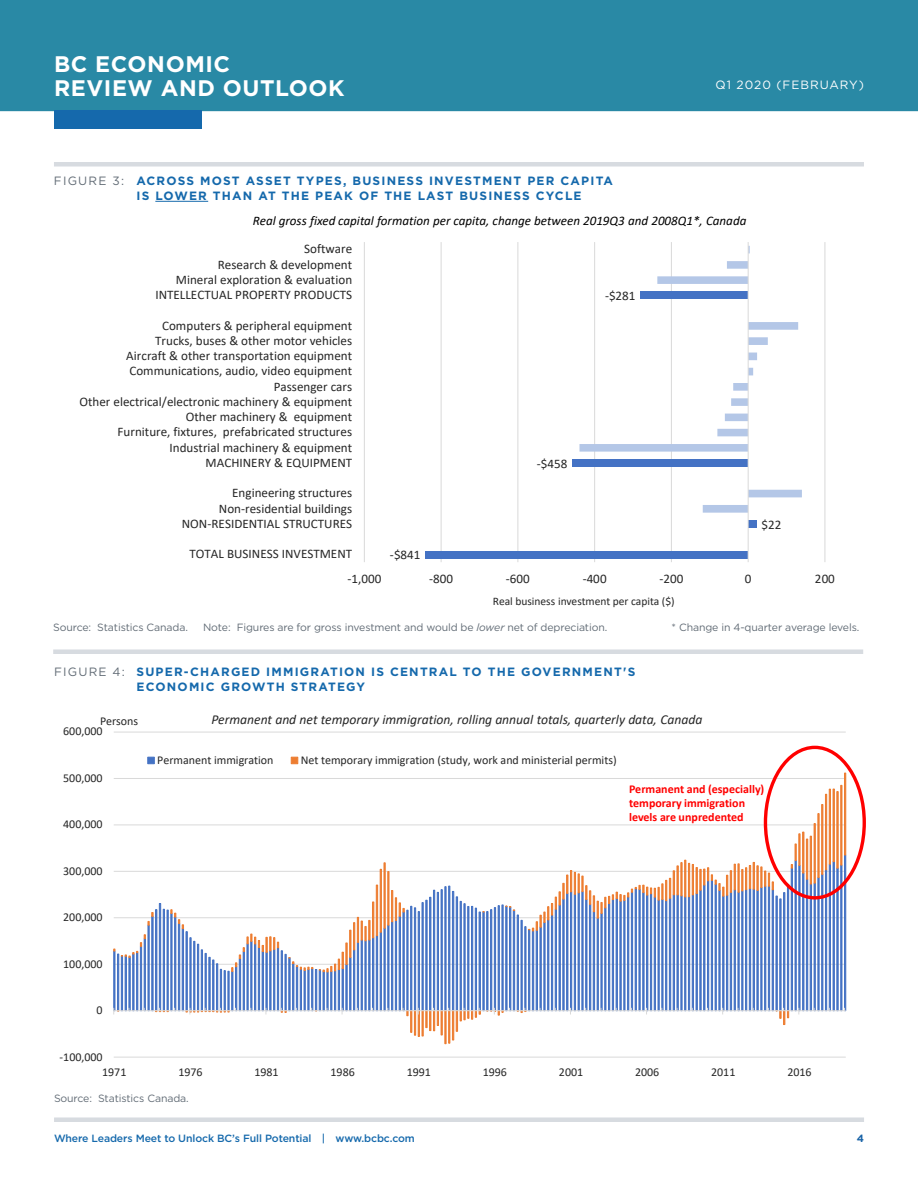
<style>
.page{position:relative;width:918px;height:1188px;background:#fff}
.page>*{position:absolute;margin:0;border:0;box-sizing:border-box;transform-origin:0 0}
.t1{font:700 22.5px/24px "Gotham";letter-spacing:.025em;color:#fff}
.t2{font:italic 13.65px "Calibri";letter-spacing:-.005em;color:#262626}
.t3{font:13.05px "Calibri";color:#262626}
.t4{font:italic 13.05px "Calibri";letter-spacing:-.005em;color:#000}
.t5{font:700 12px/15px "Gotham";letter-spacing:.1em;color:#1569ac}
.t6{font:12px "Calibri";letter-spacing:-.005em;color:#262626}
.t7{font:700 12px/14.4px "Calibri";color:#f00}
.t8{font:12px "Gotham";letter-spacing:.08em;color:#fff}
.t9{font:11.55px "Calibri";letter-spacing:-.005em;color:#262626}
.t10{font:10.5px "Gotham";letter-spacing:-.01em;color:#616b75}
.t11{font:500 10.5px "Gotham";letter-spacing:-.01em;color:#1569ac}
.t12{font:700 10.5px "Gotham";color:#1963a7}
.s1{font-weight:400;color:#616b75}
.s2{font-style:italic}
</style>
<div class="page">
<div style="left:0;top:0;width:918px;height:111px;background:#2989a5"></div>
<div style="left:54px;top:110px;width:148px;height:19px;background:#1569ac"></div>
<hr style="left:155px;top:201px;width:53px;height:1px;background:#1569ac">
<hr style="left:53px;top:650px;width:810px;height:4px;background:#d7dbe0">
<hr style="left:364px;top:242px;width:1px;height:320px;background:#d9d9d9">
<hr style="left:441px;top:242px;width:1px;height:320px;background:#d9d9d9">
<hr style="left:518px;top:242px;width:1px;height:320px;background:#d9d9d9">
<hr style="left:594px;top:242px;width:1px;height:320px;background:#d9d9d9">
<hr style="left:671px;top:242px;width:1px;height:320px;background:#d9d9d9">
<hr style="left:825px;top:242px;width:1px;height:320px;background:#d9d9d9">
<div style="left:425px;top:551px;width:323px;height:7px;background:#4472c4"></div>
<div style="left:748px;top:520px;width:9px;height:8px;background:#4472c4"></div>
<div style="left:572px;top:459px;width:176px;height:8px;background:#4472c4"></div>
<svg style="left:580px;top:246px;width:222px;height:267px"></svg>
<hr style="left:748px;top:242px;width:1px;height:320px;background:#d9d9d9">
<hr style="left:54px;top:162px;width:810px;height:4px;background:#d7dbe0">
<hr style="left:54px;top:1118px;width:810px;height:4px;background:#d7dbe0">
<hr style="left:114px;top:1057px;width:732px;height:1px;background:#d9d9d9">
<hr style="left:114px;top:732px;width:732px;height:1px;background:#d9d9d9">
<svg style="left:114px;top:772px;width:732px;height:273px"></svg>
<hr style="left:114px;top:1010px;width:732px;height:1px;background:#d9d9d9">
<div style="left:147px;top:757px;width:8px;height:7px;background:#4472c4;border:1px solid #4472c4"></div>
<div style="left:291px;top:757px;width:7px;height:7px;background:#ed7d31;border:1px solid #ed7d31"></div>
<div style="left:764px;top:746px;width:102px;height:154px;border:3px solid #f00;border-radius:50%"></div>
<p class="t1" style="left:54px;top:52px;width:292px">BC ECONOMIC<br>REVIEW AND OUTLOOK</p>
<p class="t5" style="left:136px;top:173px;width:478px;text-indent:-82px"><span class="s1">FIGURE 3:</span> ACROSS MOST ASSET TYPES, BUSINESS INVESTMENT PER CAPITA<br>IS LOWER THAN AT THE PEAK OF THE LAST BUSINESS CYCLE</p>
<p class="t8" style="left:716px;top:77px;width:150px">Q1 2020 (FEBRUARY)</p>
<p class="t4" style="left:253px;top:212px;width:495px">Real gross fixed capital formation per capita, change between 2019Q3 and 2008Q1*, Canada</p>
<p class="t3" style="left:304px;top:240px;width:50px">Software</p>
<p class="t3" style="left:218px;top:255px;width:136px">Research &amp; development</p>
<p class="t3" style="left:176px;top:271px;width:178px">Mineral exploration &amp; evaluation</p>
<p class="t3" style="left:155px;top:286px;width:198px">INTELLECTUAL PROPERTY PRODUCTS</p>
<p class="t3" style="left:162px;top:316px;width:192px">Computers &amp; peripheral equipment</p>
<p class="t3" style="left:155px;top:332px;width:199px">Trucks, buses &amp; other motor vehicles</p>
<p class="t3" style="left:126px;top:347px;width:227px">Aircraft &amp; other transportation equipment</p>
<p class="t3" style="left:129px;top:362px;width:224px">Communications, audio, video equipment</p>
<p class="t3" style="left:274px;top:377px;width:80px">Passenger cars</p>
<p class="t3" style="left:80px;top:393px;width:274px">Other electrical/electronic machinery &amp; equipment</p>
<p class="t3" style="left:186px;top:408px;width:168px">Other machinery &amp; equipment</p>
<p class="t3" style="left:118px;top:423px;width:236px">Furniture, fixtures, prefabricated structures</p>
<p class="t3" style="left:170px;top:438px;width:184px">Industrial machinery &amp; equipment</p>
<p class="t3" style="left:206px;top:453px;width:148px">MACHINERY &amp; EQUIPMENT</p>
<p class="t3" style="left:232px;top:484px;width:121px">Engineering structures</p>
<p class="t3" style="left:219px;top:499px;width:135px">Non-residential buildings</p>
<p class="t3" style="left:182px;top:514px;width:172px">NON-RESIDENTIAL STRUCTURES</p>
<p class="t3" style="left:190px;top:545px;width:164px">TOTAL BUSINESS INVESTMENT</p>
<p class="t3" style="left:390px;top:546px;width:32px">-$841</p>
<p class="t3" style="left:605px;top:286px;width:32px">-$281</p>
<p class="t3" style="left:537px;top:454px;width:32px">-$458</p>
<p class="t3" style="left:762px;top:515px;width:21px">$22</p>
<p class="t3" style="left:347px;top:570px;width:35px">-1,000</p>
<p class="t3" style="left:429px;top:570px;width:25px">-800</p>
<p class="t3" style="left:506px;top:570px;width:25px">-600</p>
<p class="t3" style="left:583px;top:570px;width:25px">-400</p>
<p class="t3" style="left:659px;top:570px;width:25px">-200</p>
<p class="t3" style="left:745px;top:570px;width:8px">0</p>
<p class="t3" style="left:815px;top:570px;width:21px">200</p>
<p class="t9" style="left:493px;top:594px;width:183px">Real business investment per capita ($)</p>
<p class="t10" style="left:53px;top:620px;width:136px">Source: Statistics Canada.</p>
<p class="t10" style="left:203px;top:620px;width:406px">Note: Figures are for gross investment and would be <span class="s2">lower</span> net of depreciation.</p>
<p class="t10" style="left:672px;top:620px;width:189px">* Change in 4-quarter average levels.</p>
<p class="t5" style="left:136px;top:665px;width:500px;text-indent:-82px"><span class="s1">FIGURE 4:</span> SUPER-CHARGED IMMIGRATION IS CENTRAL TO THE GOVERNMENT'S<br>ECONOMIC GROWTH STRATEGY</p>
<p class="t6" style="left:100px;top:712px;width:39px">Persons</p>
<p class="t6" style="left:63px;top:723px;width:41px">600,000</p>
<p class="t6" style="left:63px;top:770px;width:41px">500,000</p>
<p class="t6" style="left:63px;top:816px;width:41px">400,000</p>
<p class="t6" style="left:63px;top:862px;width:41px">300,000</p>
<p class="t6" style="left:63px;top:909px;width:41px">200,000</p>
<p class="t6" style="left:63px;top:955px;width:41px">100,000</p>
<p class="t6" style="left:97px;top:1002px;width:8px">0</p>
<p class="t6" style="left:60px;top:1048px;width:44px">-100,000</p>
<p class="t2" style="left:211px;top:710px;width:492px">Permanent and net temporary immigration, rolling annual totals, quarterly data, Canada</p>
<p class="t6" style="left:157px;top:752px;width:118px">Permanent immigration</p>
<p class="t6" style="left:301px;top:752px;width:317px">Net temporary immigration (study, work and ministerial permits)</p>
<p class="t7" style="left:629px;top:781px;width:137px">Permanent and (especially) temporary immigration levels are unpredented</p>
<p class="t6" style="left:102px;top:1064px;width:26px">1971</p>
<p class="t6" style="left:178px;top:1064px;width:26px">1976</p>
<p class="t6" style="left:254px;top:1064px;width:26px">1981</p>
<p class="t6" style="left:331px;top:1064px;width:26px">1986</p>
<p class="t6" style="left:407px;top:1064px;width:26px">1991</p>
<p class="t6" style="left:483px;top:1064px;width:26px">1996</p>
<p class="t6" style="left:559px;top:1064px;width:26px">2001</p>
<p class="t6" style="left:635px;top:1064px;width:26px">2006</p>
<p class="t6" style="left:711px;top:1064px;width:26px">2011</p>
<p class="t6" style="left:787px;top:1064px;width:26px">2016</p>
<p class="t10" style="left:54px;top:1092px;width:136px">Source: Statistics Canada.</p>
<p class="t11" style="left:54px;top:1132px;width:362px">Where Leaders Meet to Unlock BC’s Full Potential | www.bcbc.com</p>
<p class="t12" style="left:857px;top:1132px;width:9px">4</p>
</div>
